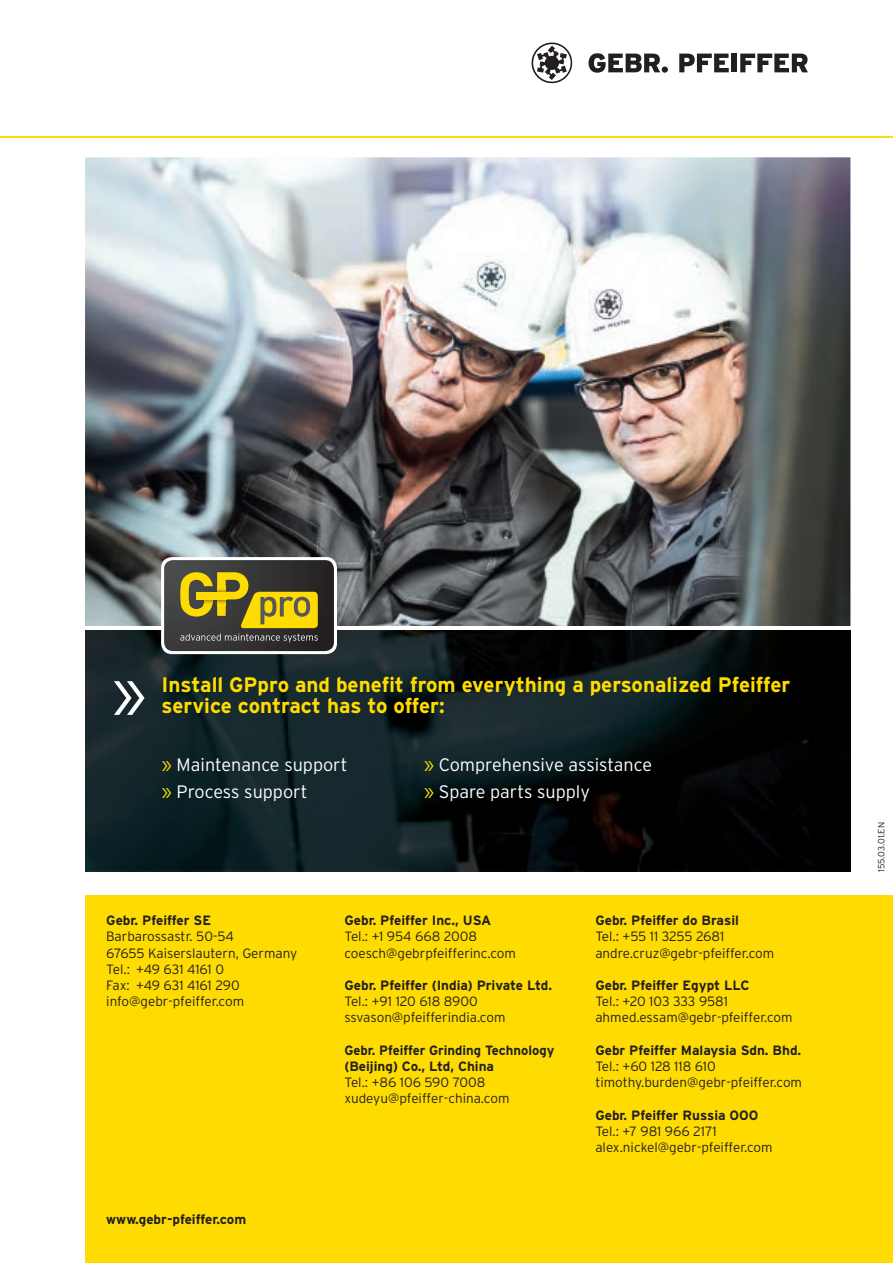
<style>
.page{position:relative;width:893px;height:1263px;background:#fff}
.page>*{position:absolute;margin:0;border:0;box-sizing:border-box;transform-origin:0 0}
.t1{font:700 21px/21px "Interstate";color:#ffdc01}
.t2{font:300 18px/27px "Interstate";color:#fff}
.t3{font:300 13.5px/16.2px "Interstate";color:#231f20}
.t4{font:700 13.5px/16.2px "Interstate";color:#231f20}
.t5{font:300 9px "Interstate";color:#231f20}
.s1{font-size:18.9px;color:#ffdc01}
</style>
<div class="page">
<img style="left:85px;top:157px;width:765px;height:469px">
<div style="left:85px;top:895px;width:808px;height:368px;background:#ffdc01"></div>
<svg style="left:588px;top:53px;width:80px;height:20px"></svg>
<svg style="left:679px;top:54px;width:50px;height:18px"></svg>
<div style="left:731px;top:54px;width:6px;height:18px;background:#231f20"></div>
<svg style="left:740px;top:54px;width:68px;height:18px"></svg>
<svg style="left:531px;top:42px;width:42px;height:42px"></svg>
<hr style="left:0;top:136px;width:893px;height:2px;background:#ffdc01">
<img style="left:85px;top:630px;width:765px;height:241px">
<div style="left:161px;top:557px;width:176px;height:97px;background:linear-gradient(to right,#f5f5f5,#f5f5f5);border-radius:11px"></div>
<svg style="left:164px;top:560px;width:170px;height:91px"></svg>
<svg style="left:114px;top:681px;width:31px;height:34px"></svg>
<h1 class="t1" style="left:162px;top:674px;width:630px">Install GPpro and benefit from everything a personalized Pfeiffer service contract has to offer:</h1>
<h2 class="t2" style="left:162px;top:751px;width:187px"><span class="s1">»</span> Maintenance support <span class="s1">»</span> Process support</h2>
<h2 class="t2" style="left:424px;top:751px;width:230px"><span class="s1">»</span> Comprehensive assistance <span class="s1">»</span> Spare parts supply</h2>
<p class="t4" style="left:106px;top:912px;width:106px">Gebr. Pfeiffer SE</p>
<p class="t3" style="left:106px;top:928px;width:192px">Barbarossastr. 50-54<br>67655 Kaiserslautern, Germany<br>Tel.: +49 631 4161 0<br>Fax: +49 631 4161 290 info@gebr-pfeiffer.com</p>
<p class="t4" style="left:106px;top:1211px;width:142px">www.gebr-pfeiffer.com</p>
<p class="t4" style="left:344px;top:912px;width:148px">Gebr. Pfeiffer Inc., USA</p>
<p class="t3" style="left:344px;top:928px;width:173px">Tel.: +1 954 668 2008 coesch@gebrpfeifferinc.com</p>
<p class="t4" style="left:344px;top:977px;width:209px">Gebr. Pfeiffer (India) Private Ltd.</p>
<p class="t3" style="left:344px;top:993px;width:163px">Tel.: +91 120 618 8900 ssvason@pfeifferindia.com</p>
<p class="t4" style="left:344px;top:1042px;width:212px">Gebr. Pfeiffer Grinding Technology (Beijing) Co., Ltd, China</p>
<p class="t3" style="left:344px;top:1074px;width:167px">Tel.: +86 106 590 7008 xudeyu@pfeiffer-china.com</p>
<p class="t4" style="left:595px;top:912px;width:145px">Gebr. Pfeiffer do Brasil</p>
<p class="t3" style="left:595px;top:928px;width:180px">Tel.: +55 11 3255 2681 andre.cruz@gebr-pfeiffer.com</p>
<p class="t4" style="left:595px;top:977px;width:156px">Gebr. Pfeiffer Egypt LLC</p>
<p class="t3" style="left:595px;top:993px;width:199px">Tel.: +20 103 333 9581 ahmed.essam@gebr-pfeiffer.com</p>
<p class="t4" style="left:595px;top:1042px;width:207px">Gebr Pfeiffer Malaysia Sdn. Bhd.</p>
<p class="t3" style="left:595px;top:1058px;width:208px">Tel.: +60 128 118 610 timothy.burden@gebr-pfeiffer.com</p>
<p class="t4" style="left:595px;top:1107px;width:165px">Gebr. Pfeiffer Russia OOO</p>
<p class="t3" style="left:595px;top:1123px;width:179px">Tel.: +7 981 966 2171 alex.nickel@gebr-pfeiffer.com</p>
<p class="t5" style="left:876px;top:872px;width:52px;rotate:-90deg">155.03.01.EN</p>
</div>
